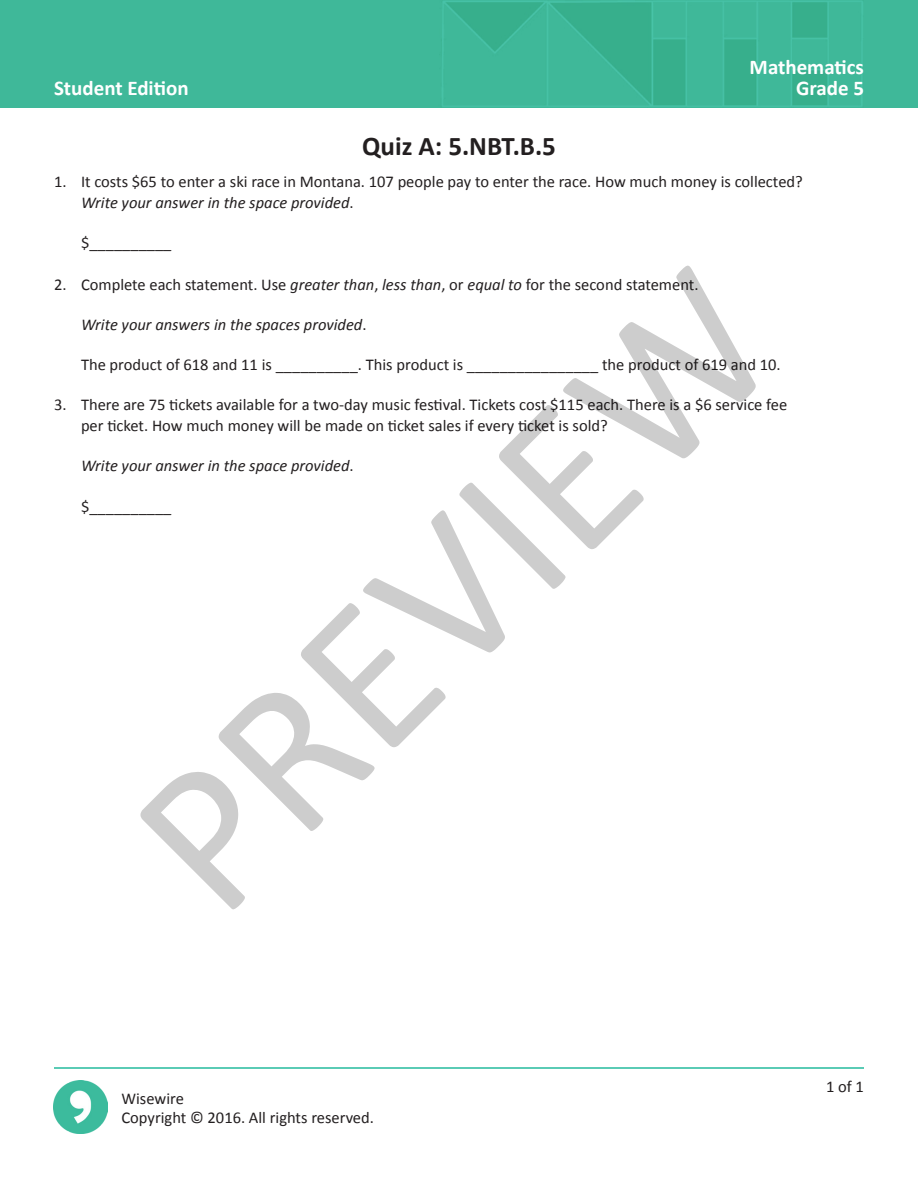
<style>
.page{position:relative;width:918px;height:1188px;background:#fff}
.page>*{position:absolute;margin:0;border:0;box-sizing:border-box;transform-origin:0 0}
.t1{font:214.35px "Calibri";color:rgb(0 0 0/.2)}
.t2{font:700 27px "Calibri";color:#231f20}
.White_Header_Box_Tex{font:700 21px/21px "Calibri";color:#fff;text-align:right}
.OL_In-Line_Numerics{font:16.5px/21px "Calibri";color:#231f20}
.t3{font:italic 16.5px "Calibri";color:#231f20}
.Footer_Text{font:16.5px/18.9px "Calibri";color:#231f20}
.List_Paragraph{font:16.5px "Calibri";color:#231f20}
.s1{font-style:italic}
.s2{font-style:normal}
</style>
<div class="page">
<img style="left:0;top:0;width:918px;height:108px">
<hr style="left:54px;top:1067px;width:810px;height:2px;background:#24bb9d">
<img style="left:54px;top:1080px;width:54px;height:54px">
<p class="White_Header_Box_Tex" style="left:54px;top:77px;width:136px">Student Edition</p>
<p class="White_Header_Box_Tex" style="left:750px;top:56px;width:116px">Mathematics<br>Grade 5</p>
<p class="t2" style="left:362px;top:130px;width:195px">Quiz A: 5.NBT.B.5</p>
<p class="OL_In-Line_Numerics" style="left:81px;top:170px;width:723px;text-indent:-27px">1. It costs $65 to enter a ski race in Montana. 107 people pay to enter the race. How much money is collected?<br><span class="s1">Write your answer in the space provided</span>.</p>
<p class="List_Paragraph" style="left:81px;top:232px;width:92px">$__________</p>
<p class="OL_In-Line_Numerics" style="left:54px;top:273px;width:646px">2. Complete each statement. Use <span class="s1">greater than</span>, <span class="s1">less than</span>, or <span class="s1">equal to</span> for the second statement.</p>
<p class="t3" style="left:81px;top:314px;width:287px">Write your answers in the spaces provided<span class="s2">.</span></p>
<p class="OL_In-Line_Numerics" style="left:81px;top:353px;width:701px">The product of 618 and 11 is __________. This product is ________________ the product of 619 and 10.</p>
<p class="OL_In-Line_Numerics" style="left:81px;top:393px;width:708px;text-indent:-27px">3. There are 75 tickets available for a two-day music festival. Tickets cost $115 each. There is a $6 service fee per ticket. How much money will be made on ticket sales if every ticket is sold?</p>
<p class="t3" style="left:81px;top:455px;width:274px">Write your answer in the space provided<span class="s2">.</span></p>
<p class="List_Paragraph" style="left:81px;top:496px;width:92px">$__________</p>
<h1 class="t1" style="left:75px;top:777px;width:804px;rotate:-45deg">PREVIEW</h1>
<p class="Footer_Text" style="left:122px;top:1088px;width:254px">Wisewire<br>Copyright © 2016. All rights reserved.</p>
<p class="Footer_Text" style="left:826px;top:1077px;width:39px">1 of 1</p>
</div>
